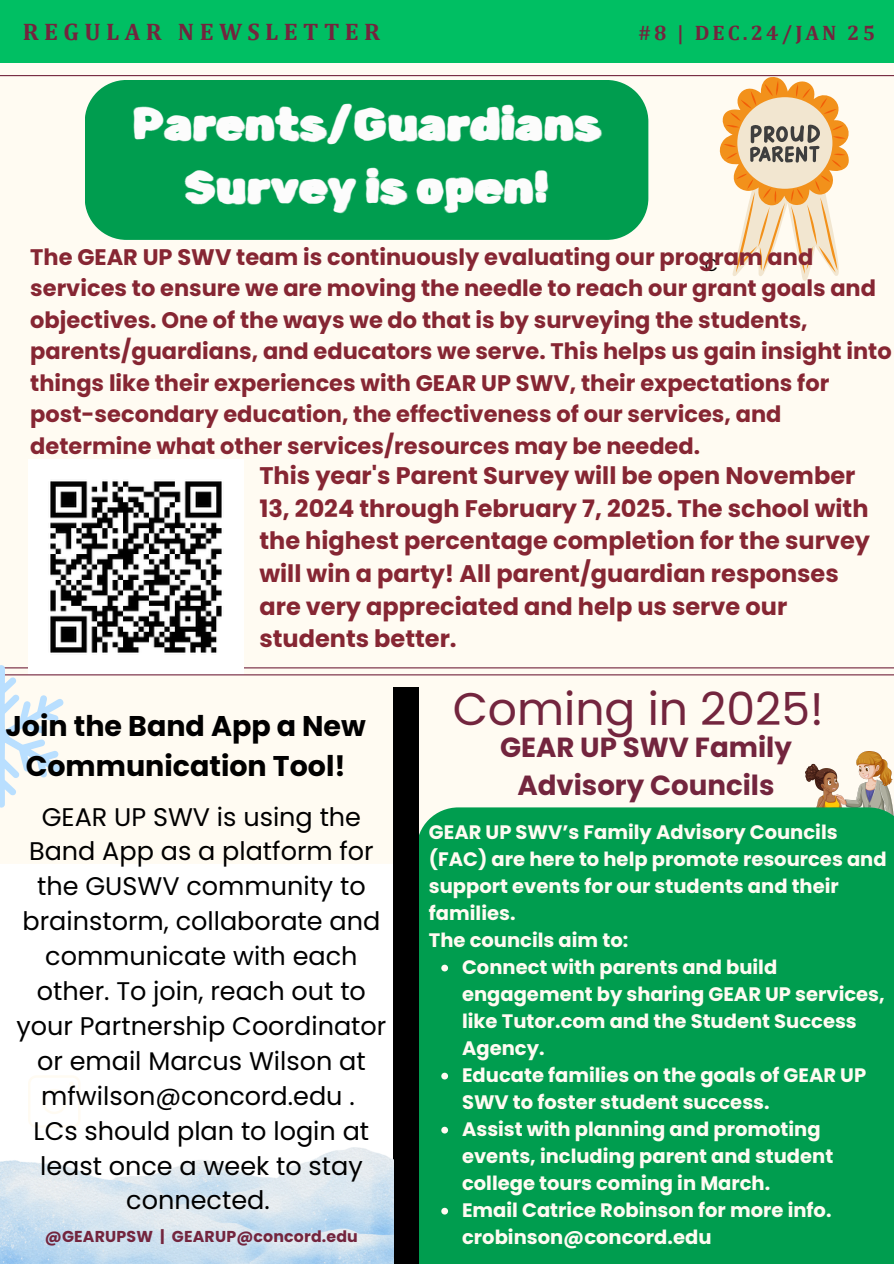
<style>
.page{position:relative;width:894px;height:1264px;background:#fff}
.page>*{position:absolute;margin:0;border:0;box-sizing:border-box;transform-origin:0 0}
.t1{font:45.6px/63px "Rubik Spray Paint";color:#fcfcfc;text-align:center}
.t2{font:45.6px "Poppins";color:#73253e}
.t3{font:700 28.5px/39.3px "Poppins";color:#000;text-align:center}
.t4{font:700 27.6px/38.2px "Poppins";color:#73253e;text-align:center}
.t5{font:25.5px/34.8px "Poppins";color:#000;text-align:center}
.t6{font:700 24px/32.7px "Poppins";color:#862633}
.t7{font:700 24px "Cambria";letter-spacing:.225em;color:#73253e}
.t8{font:700 22.5px/31.5px "Poppins";color:#862633}
.t9{font:700 21px "Cambria";letter-spacing:.145em;color:#73253e}
.t10{font:700 19.5px/27px "Poppins";color:#fffbf2}
.t11{font:17.1px "Poppins";color:#000}
.t12{font:700 15.75px "Poppins";letter-spacing:.01em;color:#73253e}
</style>
<div class="page">
<div style="left:0;top:0;width:893px;height:1263px;background:#fffbf2"></div>
<hr style="left:0;top:667px;width:893px;height:1px;background:#73253e">
<hr style="left:0;top:75px;width:893px;height:1px;background:#73253e">
<div style="left:0;top:864px;width:393px;height:283px;background:#fff"></div>
<div style="left:0;top:0;width:893px;height:63px;background:#00bf63"></div>
<svg style="left:28px;top:1075px;width:52px;height:52px"></svg>
<img style="left:28px;top:459px;width:215px;height:215px">
<div style="left:85px;top:80px;width:563px;height:160px;background:#009d4f"></div>
<hr style="left:2px;top:674px;width:891px;height:1px;background:#73253e">
<img style="left:805px;top:751px;width:88px;height:56px">
<div style="left:419px;top:807px;width:474px;height:456px;background:#009d4f"></div>
<div style="left:393px;top:687px;width:26px;height:576px;background:#000"></div>
<img style="left:0;top:1147px;width:393px;height:116px">
<svg style="left:0;top:665px;width:64px;height:142px"></svg>
<svg style="left:716px;top:76px;width:133px;height:205px"></svg>
<svg style="left:441px;top:964px;width:7px;height:7px"></svg>
<svg style="left:441px;top:1072px;width:7px;height:7px"></svg>
<svg style="left:441px;top:1126px;width:7px;height:7px"></svg>
<svg style="left:441px;top:1207px;width:7px;height:7px"></svg>
<h3 class="t7" style="left:23px;top:17px;width:358px">REGULAR NEWSLETTER</h3>
<h2 class="t1" style="left:132px;top:93px;width:470px">Parents/Guardians<br>Survey is open!</h2>
<p class="t9" style="left:638px;top:21px;width:239px">#8 | DEC.24/JAN 25</p>
<p class="t8" style="left:30px;top:241px;width:862px">The GEAR UP SWV team is continuously evaluating our program and services to ensure we are moving the needle to reach our grant goals and objectives. One of the ways we do that is by surveying the students, parents/guardians, and educators we serve. This helps us gain insight into things like their experiences with GEAR UP SWV, their expectations for post-secondary education, the effectiveness of our services, and determine what other services/resources may be needed.</p>
<p class="t11" style="left:704px;top:253px;width:15px">C</p>
<h1 class="t6" style="left:259px;top:459px;width:612px">This year's Parent Survey will be open November 13, 2024 through February 7, 2025. The school with the highest percentage completion for the survey will win a party! All parent/guardian responses are very appreciated and help us serve our students better.</h1>
<p class="t3" style="left:5px;top:706px;width:362px">Join the Band App a New<br>Communication Tool!</p>
<h2 class="t5" style="left:17px;top:799px;width:371px">GEAR UP SWV is using the<br>Band App as a platform for the GUSWV community to brainstorm, collaborate and communicate with each other. To join, reach out to your Partnership Coordinator or email Marcus Wilson at mfwilson@concord.edu .<br>LCs should plan to login at least once a week to stay connected.</h2>
<h6 class="t12" style="left:45px;top:1225px;width:314px">@GEARUPSW | GEARUP@concord.edu</h6>
<p class="t2" style="left:452px;top:676px;width:372px">Coming in 2025!</p>
<p class="t4" style="left:500px;top:727px;width:293px">GEAR UP SWV Family<br>Advisory Councils</p>
<p class="t10" style="left:429px;top:818px;width:459px">GEAR UP SWV’s Family Advisory Councils (FAC) are here to help promote resources and support events for our students and their families.</p>
<h1 class="t10" style="left:429px;top:926px;width:201px">The councils aim to:</h1>
<p class="t10" style="left:462px;top:953px;width:424px">Connect with parents and build engagement by sharing GEAR UP services, like Tutor.com and the Student Success<br>Agency.</p>
<p class="t10" style="left:462px;top:1061px;width:405px">Educate families on the goals of GEAR UP<br>SWV to foster student success.</p>
<p class="t10" style="left:462px;top:1115px;width:372px">Assist with planning and promoting events, including parent and student college tours coming in March.</p>
<h4 class="t10" style="left:462px;top:1196px;width:371px">Email Catrice Robinson for more info. crobinson@concord.edu</h4>
</div>
